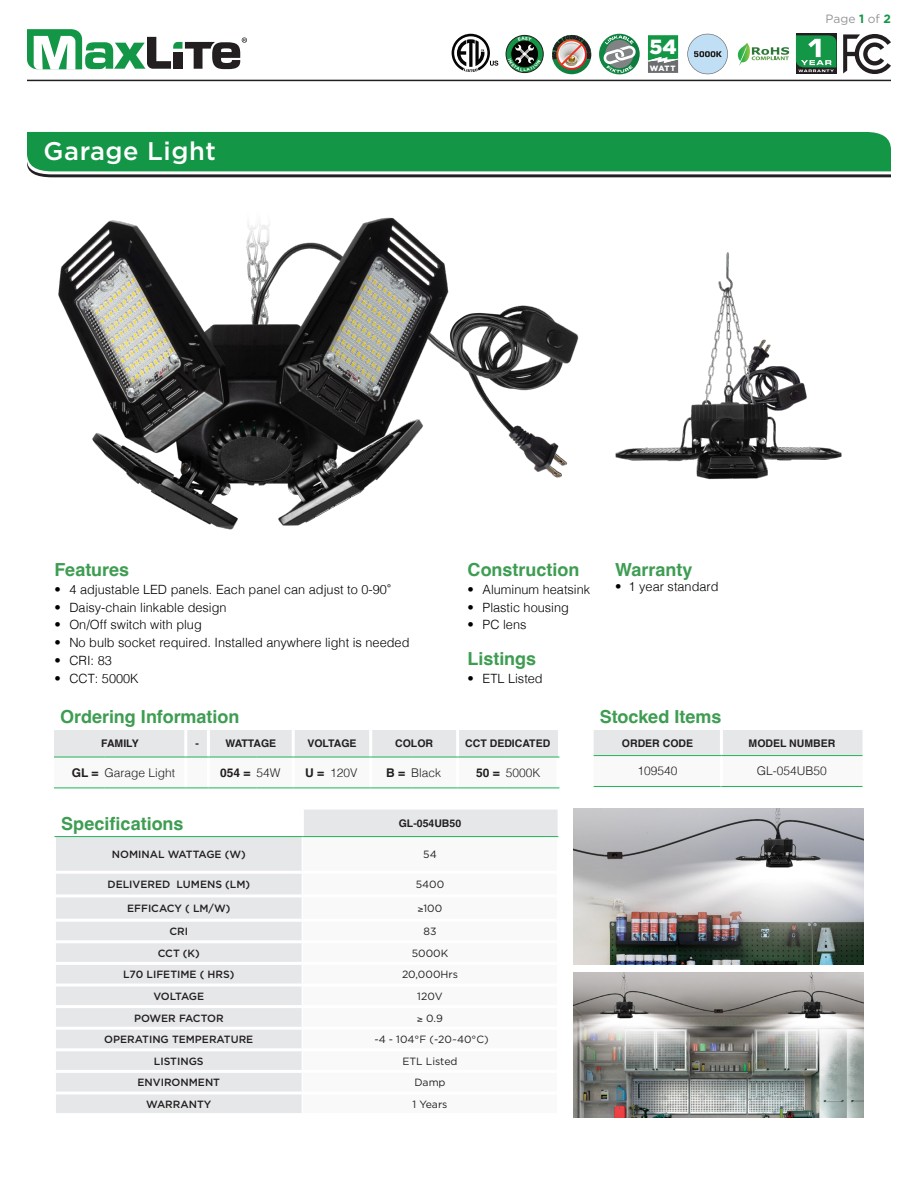
<style>
.page{position:relative;width:918px;height:1188px;background:#fff}
.page>*{position:absolute;margin:0;border:0;box-sizing:border-box;transform-origin:0 0}
.t1{font:500 25.5px "Gotham";letter-spacing:.02em;color:#fff}
.t2{font:900 20.55px "Gotham";color:#fff}
.t3{font:700 18px "Helvetica";color:#3e9d52}
.t4{font:300 12.75px "Helvetica";color:#000}
.Specification__Order{font:300 12px "Helvetica";color:#231f20}
.Specification__Order-2{font:700 12px "Helvetica";color:#231f20}
.t5{font:12px "Gotham";color:#939598}
.Specification__Order-3{font:500 10.5px "Gotham";color:#231f20}
.Specification__Order-4{font:10.5px "Gotham";color:#231f20}
.t6{font:700 10.5px "Helvetica";color:#231f20}
.Specification__Order-5{font:500 10.5px "Gotham";letter-spacing:-.045em;color:#231f20}
.t7{font:700 10.5px "Helvetica";letter-spacing:-.025em;color:#231f20}
.t8{font:900 7.65px "Gotham";color:#fff}
.t9{font:700 4.5px "Gotham";color:#fff}
.s1{font-weight:700;color:#149647}
</style>
<div class="page">
<hr style="left:27px;top:80px;width:864px;height:1px;background:#231f20">
<svg style="left:27px;top:132px;width:864px;height:45px;background:#259651"></svg>
<svg style="left:27px;top:29px;width:220px;height:41px"></svg>
<svg style="left:796px;top:34px;width:40px;height:40px"></svg>
<svg style="left:796px;top:35px;width:40px;height:37px"></svg>
<svg style="left:452px;top:34px;width:46px;height:38px"></svg>
<svg style="left:687px;top:34px;width:41px;height:40px"></svg>
<svg style="left:843px;top:34px;width:48px;height:40px"></svg>
<svg style="left:737px;top:43px;width:52px;height:22px"></svg>
<svg style="left:648px;top:35px;width:31px;height:38px"></svg>
<svg style="left:506px;top:35px;width:37px;height:38px"></svg>
<div style="left:506px;top:35px;width:38px;height:38px;border:1px solid #231f20;border-radius:50%"></div>
<svg style="left:599px;top:34px;width:41px;height:40px"></svg>
<svg style="left:603px;top:35px;width:33px;height:38px"></svg>
<svg style="left:552px;top:35px;width:39px;height:39px"></svg>
<svg style="left:56px;top:810px;width:502px;height:303px;background:#e8e9eb"></svg>
<svg style="left:303px;top:837px;width:254px;height:276px"></svg>
<hr style="left:302px;top:837px;width:1px;height:34px;background:#fff">
<hr style="left:557px;top:837px;width:1px;height:35px;background:#fff">
<svg style="left:302px;top:874px;width:1px;height:239px"></svg>
<svg style="left:557px;top:872px;width:1px;height:241px"></svg>
<hr style="left:56px;top:871px;width:246px;height:3px;background:#fff">
<hr style="left:302px;top:871px;width:255px;height:3px;background:#fff">
<hr style="left:56px;top:894px;width:246px;height:3px;background:#fff">
<hr style="left:302px;top:894px;width:255px;height:3px;background:#fff">
<hr style="left:56px;top:919px;width:246px;height:3px;background:#fff">
<hr style="left:302px;top:919px;width:255px;height:3px;background:#fff">
<hr style="left:56px;top:940px;width:246px;height:3px;background:#fff">
<hr style="left:302px;top:940px;width:255px;height:3px;background:#fff">
<hr style="left:56px;top:962px;width:246px;height:3px;background:#fff">
<hr style="left:302px;top:962px;width:255px;height:3px;background:#fff">
<hr style="left:56px;top:984px;width:246px;height:3px;background:#fff">
<hr style="left:302px;top:984px;width:255px;height:3px;background:#fff">
<hr style="left:56px;top:1005px;width:246px;height:3px;background:#fff">
<hr style="left:302px;top:1005px;width:255px;height:3px;background:#fff">
<hr style="left:56px;top:1027px;width:246px;height:3px;background:#fff">
<hr style="left:302px;top:1027px;width:255px;height:3px;background:#fff">
<hr style="left:56px;top:1048px;width:246px;height:3px;background:#fff">
<hr style="left:302px;top:1048px;width:255px;height:3px;background:#fff">
<hr style="left:56px;top:1070px;width:246px;height:3px;background:#fff">
<hr style="left:302px;top:1070px;width:255px;height:3px;background:#fff">
<hr style="left:56px;top:1092px;width:246px;height:3px;background:#fff">
<hr style="left:302px;top:1092px;width:255px;height:3px;background:#fff">
<hr style="left:301px;top:810px;width:3px;height:26px;background:#fff">
<hr style="left:302px;top:836px;width:256px;height:1px;background:#21b259">
<hr style="left:54px;top:836px;width:248px;height:1px;background:#21b259">
<hr style="left:506px;top:788px;width:53px;height:1px;background:#21b259">
<svg style="left:54px;top:730px;width:504px;height:59px"></svg>
<hr style="left:208px;top:757px;width:49px;height:1px;background:#21b259">
<hr style="left:256px;top:757px;width:37px;height:1px;background:#21b259">
<hr style="left:293px;top:757px;width:37px;height:1px;background:#21b259">
<hr style="left:330px;top:757px;width:41px;height:1px;background:#21b259">
<hr style="left:371px;top:757px;width:40px;height:1px;background:#21b259">
<hr style="left:411px;top:757px;width:47px;height:1px;background:#21b259">
<hr style="left:458px;top:757px;width:48px;height:1px;background:#21b259">
<hr style="left:506px;top:757px;width:53px;height:1px;background:#21b259">
<svg style="left:594px;top:730px;width:268px;height:56px"></svg>
<hr style="left:594px;top:786px;width:127px;height:1px;background:#21b259">
<hr style="left:720px;top:756px;width:3px;height:30px;background:#fff">
<hr style="left:721px;top:786px;width:141px;height:1px;background:#21b259">
<hr style="left:720px;top:730px;width:3px;height:25px;background:#fff">
<hr style="left:594px;top:755px;width:127px;height:1px;background:#21b259">
<hr style="left:721px;top:755px;width:141px;height:1px;background:#21b259">
<img style="left:615px;top:252px;width:227px;height:228px">
<img style="left:58px;top:217px;width:521px;height:313px">
<img style="left:574px;top:972px;width:290px;height:146px">
<img style="left:574px;top:809px;width:290px;height:156px">
<svg style="left:508px;top:36px;width:33px;height:35px"></svg>
<svg style="left:553px;top:36px;width:38px;height:34px"></svg>
<h1 class="t1" style="left:44px;top:134px;width:174px">Garage Light</h1>
<p class="t9" style="left:523px;top:67px;width:4px">L</p>
<h2 class="t2" style="left:649px;top:33px;width:29px">54</h2>
<p class="t8" style="left:650px;top:63px;width:27px">WATT</p>
<p class="t5" style="left:826px;top:11px;width:67px">Page <span class="s1">1</span> of <span class="s1">2</span></p>
<p class="t3" style="left:54px;top:559px;width:76px">Features</p>
<p class="t4" style="left:54px;top:579px;width:338px">• 4 adjustable LED panels. Each panel can adjust to 0-90<sup>°</sup></p>
<p class="t4" style="left:54px;top:596px;width:174px">• Daisy-chain linkable design</p>
<p class="t4" style="left:54px;top:614px;width:149px">• On/Off switch with plug</p>
<p class="t4" style="left:54px;top:632px;width:357px">• No bulb socket required. Installed anywhere light is needed</p>
<p class="t4" style="left:54px;top:649px;width:59px">• CRI: 83</p>
<p class="t4" style="left:54px;top:667px;width:86px">• CCT: 5000K</p>
<p class="t3" style="left:468px;top:559px;width:113px">Construction</p>
<p class="t4" style="left:468px;top:579px;width:124px">• Aluminum heatsink</p>
<p class="t4" style="left:468px;top:596px;width:103px">• Plastic housing</p>
<p class="t4" style="left:468px;top:614px;width:60px">• PC lens</p>
<p class="t3" style="left:468px;top:648px;width:70px">Listings</p>
<p class="t4" style="left:468px;top:667px;width:77px">• ETL Listed</p>
<p class="t3" style="left:615px;top:559px;width:79px">Warranty</p>
<p class="t4" style="left:615px;top:576px;width:105px">• 1 year standard</p>
<p class="t3" style="left:60px;top:706px;width:181px">Ordering Information</p>
<p class="t6" style="left:101px;top:737px;width:39px">FAMILY</p>
<p class="t6" style="left:195px;top:737px;width:5px">-</p>
<p class="t7" style="left:225px;top:737px;width:52px">WATTAGE</p>
<p class="t6" style="left:307px;top:737px;width:51px">VOLTAGE</p>
<p class="t6" style="left:395px;top:737px;width:39px">COLOR</p>
<p class="t6" style="left:465px;top:737px;width:86px">CCT DEDICATED</p>
<p class="Specification__Order-2" style="left:72px;top:765px;width:28px">GL =</p>
<p class="Specification__Order" style="left:105px;top:762px;width:72px">Garage Light</p>
<p class="Specification__Order-2" style="left:220px;top:765px;width:32px">054 =</p>
<p class="Specification__Order" style="left:256px;top:762px;width:26px">54W</p>
<p class="Specification__Order-2" style="left:305px;top:765px;width:21px">U =</p>
<p class="Specification__Order" style="left:330px;top:762px;width:29px">120V</p>
<p class="Specification__Order-2" style="left:386px;top:765px;width:21px">B =</p>
<p class="Specification__Order" style="left:411px;top:762px;width:32px">Black</p>
<p class="Specification__Order-2" style="left:476px;top:765px;width:25px">50 =</p>
<p class="Specification__Order" style="left:506px;top:762px;width:36px">5000K</p>
<p class="t3" style="left:600px;top:706px;width:123px">Stocked Items</p>
<p class="t6" style="left:622px;top:737px;width:73px">ORDER CODE</p>
<p class="t6" style="left:749px;top:737px;width:88px">MODEL NUMBER</p>
<p class="Specification__Order" style="left:638px;top:761px;width:42px">109540</p>
<p class="Specification__Order" style="left:757px;top:761px;width:72px">GL-054UB50</p>
<p class="t3" style="left:61px;top:813px;width:124px">Specifications</p>
<p class="t6" style="left:399px;top:817px;width:64px">GL-054UB50</p>
<p class="Specification__Order-3" style="left:112px;top:847px;width:135px">NOMINAL WATTAGE (W)</p>
<p class="Specification__Order-4" style="left:423px;top:848px;width:15px">54</p>
<p class="Specification__Order-3" style="left:108px;top:878px;width:144px">DELIVERED LUMENS (LM)</p>
<p class="Specification__Order-4" style="left:416px;top:878px;width:30px">5400</p>
<p class="Specification__Order-3" style="left:127px;top:902px;width:105px">EFFICACY ( LM/W)</p>
<p class="Specification__Order-4" style="left:418px;top:902px;width:26px">≥100</p>
<p class="Specification__Order-3" style="left:169px;top:925px;width:20px">CRI</p>
<p class="Specification__Order-4" style="left:423px;top:925px;width:15px">83</p>
<p class="Specification__Order-3" style="left:158px;top:946px;width:44px">CCT (K)</p>
<p class="Specification__Order-4" style="left:412px;top:946px;width:38px">5000K</p>
<p class="Specification__Order-3" style="left:123px;top:968px;width:113px">L70 LIFETIME ( HRS)</p>
<p class="Specification__Order-4" style="left:402px;top:968px;width:57px">20,000Hrs</p>
<p class="Specification__Order-5" style="left:153px;top:989px;width:52px">VOLTAGE</p>
<p class="Specification__Order-4" style="left:417px;top:990px;width:27px">120V</p>
<p class="Specification__Order-3" style="left:134px;top:1011px;width:91px">POWER FACTOR</p>
<p class="Specification__Order-4" style="left:417px;top:1011px;width:27px">≥ 0.9</p>
<p class="Specification__Order-3" style="left:104px;top:1033px;width:151px">OPERATING TEMPERATURE</p>
<p class="Specification__Order-4" style="left:374px;top:1033px;width:116px">-4 - 104°F (-20~40°C)</p>
<p class="Specification__Order-3" style="left:154px;top:1054px;width:51px">LISTINGS</p>
<p class="Specification__Order-4" style="left:402px;top:1054px;width:57px">ETL Listed</p>
<p class="Specification__Order-3" style="left:138px;top:1076px;width:84px">ENVIRONMENT</p>
<p class="Specification__Order-4" style="left:414px;top:1076px;width:33px">Damp</p>
<p class="Specification__Order-3" style="left:146px;top:1097px;width:67px">WARRANTY</p>
<p class="Specification__Order-4" style="left:412px;top:1098px;width:37px">1 Years</p>
</div>
